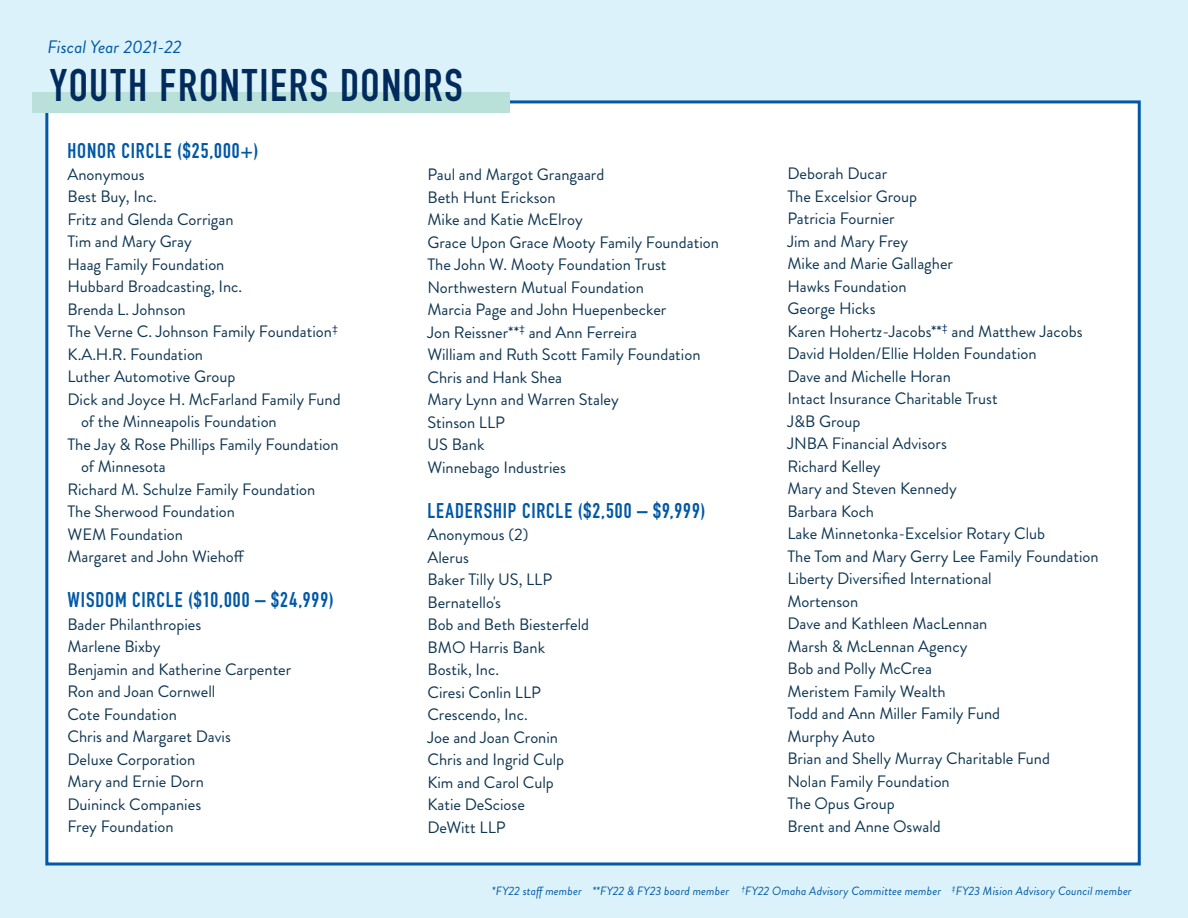
<style>
.page{position:relative;width:1188px;height:918px;background:#dcf2fa}
.page>*{position:absolute;margin:0;border:0;box-sizing:border-box;transform-origin:0 0}
.t1{font:700 45px "DIN Condensed";letter-spacing:.04em;color:#002b5c}
.t2{font:700 21px "DIN Condensed";letter-spacing:.045em;color:#0158a6}
.t3{font:italic 18px "Brandon Grotesque";color:#0158a6}
.Copy{font:16.5px "Brandon Grotesque";color:#0f3651}
.t4{font:italic 12px "Brandon Grotesque";letter-spacing:.01em;color:#0158a6}
</style>
<div class="page">
<div style="left:45px;top:100px;width:1096px;height:766px;background:#fff;border:3px solid #0158a6"></div>
<div style="left:32px;top:92px;width:478px;height:20px;background:#b9e1d9"></div>
<p class="t3" style="left:48px;top:35px;width:136px">Fiscal Year 2021-22</p>
<h1 class="t1" style="left:50px;top:54px;width:415px">YOUTH FRONTIERS DONORS</h1>
<p class="t2" style="left:68px;top:136px;width:192px">HONOR CIRCLE ($25,000+)</p>
<p class="Copy" style="left:68px;top:163px;width:79px">Anonymous</p>
<p class="Copy" style="left:68px;top:185px;width:91px">Best Buy, Inc.</p>
<p class="Copy" style="left:68px;top:208px;width:168px">Fritz and Glenda Corrigan</p>
<p class="Copy" style="left:68px;top:230px;width:126px">Tim and Mary Gray</p>
<p class="Copy" style="left:68px;top:253px;width:158px">Haag Family Foundation</p>
<p class="Copy" style="left:68px;top:275px;width:176px">Hubbard Broadcasting, Inc.</p>
<p class="Copy" style="left:68px;top:298px;width:120px">Brenda L. Johnson</p>
<p class="Copy" style="left:68px;top:320px;width:272px">The Verne C. Johnson Family Foundation<sup>‡</sup></p>
<p class="Copy" style="left:68px;top:343px;width:137px">K.A.H.R. Foundation</p>
<p class="Copy" style="left:68px;top:365px;width:169px">Luther Automotive Group</p>
<p class="Copy" style="left:68px;top:388px;width:275px">Dick and Joyce H. McFarland Family Fund</p>
<p class="Copy" style="left:81px;top:410px;width:197px">of the Minneapolis Foundation</p>
<p class="Copy" style="left:68px;top:433px;width:273px">The Jay &amp; Rose Phillips Family Foundation</p>
<p class="Copy" style="left:81px;top:455px;width:86px">of Minnesota</p>
<p class="Copy" style="left:68px;top:478px;width:249px">Richard M. Schulze Family Foundation</p>
<p class="Copy" style="left:68px;top:500px;width:169px">The Sherwood Foundation</p>
<p class="Copy" style="left:68px;top:523px;width:117px">WEM Foundation</p>
<p class="Copy" style="left:68px;top:545px;width:179px">Margaret and John Wiehoff</p>
<p class="t2" style="left:68px;top:586px;width:268px">WISDOM CIRCLE ($10,000 – $24,999)</p>
<p class="Copy" style="left:68px;top:613px;width:135px">Bader Philanthropies</p>
<p class="Copy" style="left:68px;top:635px;width:95px">Marlene Bixby</p>
<p class="Copy" style="left:68px;top:658px;width:225px">Benjamin and Katherine Carpenter</p>
<p class="Copy" style="left:68px;top:680px;width:149px">Ron and Joan Cornwell</p>
<p class="Copy" style="left:68px;top:703px;width:111px">Cote Foundation</p>
<p class="Copy" style="left:68px;top:725px;width:165px">Chris and Margaret Davis</p>
<p class="Copy" style="left:68px;top:748px;width:129px">Deluxe Corporation</p>
<p class="Copy" style="left:68px;top:770px;width:138px">Mary and Ernie Dorn</p>
<p class="Copy" style="left:68px;top:793px;width:135px">Duininck Companies</p>
<p class="Copy" style="left:68px;top:815px;width:108px">Frey Foundation</p>
<p class="Copy" style="left:428px;top:163px;width:178px">Paul and Margot Grangaard</p>
<p class="Copy" style="left:428px;top:185px;width:130px">Beth Hunt Erickson</p>
<p class="Copy" style="left:428px;top:208px;width:157px">Mike and Katie McElroy</p>
<p class="Copy" style="left:428px;top:230px;width:293px">Grace Upon Grace Mooty Family Foundation</p>
<p class="Copy" style="left:428px;top:253px;width:241px">The John W. Mooty Foundation Trust</p>
<p class="Copy" style="left:428px;top:275px;width:218px">Northwestern Mutual Foundation</p>
<p class="Copy" style="left:428px;top:298px;width:240px">Marcia Page and John Huepenbecker</p>
<p class="Copy" style="left:428px;top:320px;width:211px">Jon Reissner**<sup>‡</sup> and Ann Ferreira</p>
<p class="Copy" style="left:428px;top:343px;width:275px">William and Ruth Scott Family Foundation</p>
<p class="Copy" style="left:428px;top:365px;width:136px">Chris and Hank Shea</p>
<p class="Copy" style="left:428px;top:388px;width:193px">Mary Lynn and Warren Staley</p>
<p class="Copy" style="left:428px;top:410px;width:79px">Stinson LLP</p>
<p class="Copy" style="left:428px;top:433px;width:58px">US Bank</p>
<p class="Copy" style="left:428px;top:455px;width:140px">Winnebago Industries</p>
<p class="t2" style="left:428px;top:496px;width:279px">LEADERSHIP CIRCLE ($2,500 – $9,999)</p>
<p class="Copy" style="left:428px;top:523px;width:102px">Anonymous (2)</p>
<p class="Copy" style="left:428px;top:546px;width:43px">Alerus</p>
<p class="Copy" style="left:428px;top:568px;width:126px">Baker Tilly US, LLP</p>
<p class="Copy" style="left:428px;top:591px;width:75px">Bernatello's</p>
<p class="Copy" style="left:428px;top:613px;width:163px">Bob and Beth Biesterfeld</p>
<p class="Copy" style="left:428px;top:636px;width:119px">BMO Harris Bank</p>
<p class="Copy" style="left:428px;top:658px;width:73px">Bostik, Inc.</p>
<p class="Copy" style="left:428px;top:681px;width:115px">Ciresi Conlin LLP</p>
<p class="Copy" style="left:428px;top:703px;width:102px">Crescendo, Inc.</p>
<p class="Copy" style="left:428px;top:726px;width:132px">Joe and Joan Cronin</p>
<p class="Copy" style="left:428px;top:748px;width:138px">Chris and Ingrid Culp</p>
<p class="Copy" style="left:428px;top:771px;width:128px">Kim and Carol Culp</p>
<p class="Copy" style="left:428px;top:793px;width:99px">Katie DeSciose</p>
<p class="Copy" style="left:428px;top:816px;width:80px">DeWitt LLP</p>
<p class="Copy" style="left:788px;top:162px;width:101px">Deborah Ducar</p>
<p class="Copy" style="left:788px;top:185px;width:131px">The Excelsior Group</p>
<p class="Copy" style="left:788px;top:207px;width:109px">Patricia Fournier</p>
<p class="Copy" style="left:788px;top:230px;width:122px">Jim and Mary Frey</p>
<p class="Copy" style="left:788px;top:252px;width:167px">Mike and Marie Gallagher</p>
<p class="Copy" style="left:788px;top:275px;width:121px">Hawks Foundation</p>
<p class="Copy" style="left:788px;top:297px;width:90px">George Hicks</p>
<p class="Copy" style="left:788px;top:320px;width:297px">Karen Hohertz-Jacobs**<sup>‡</sup> and Matthew Jacobs</p>
<p class="Copy" style="left:788px;top:342px;width:251px">David Holden/Ellie Holden Foundation</p>
<p class="Copy" style="left:788px;top:365px;width:165px">Dave and Michelle Horan</p>
<p class="Copy" style="left:788px;top:387px;width:212px">Intact Insurance Charitable Trust</p>
<p class="Copy" style="left:788px;top:410px;width:74px">J&amp;B Group</p>
<p class="Copy" style="left:788px;top:432px;width:161px">JNBA Financial Advisors</p>
<p class="Copy" style="left:788px;top:455px;width:95px">Richard Kelley</p>
<p class="Copy" style="left:788px;top:477px;width:171px">Mary and Steven Kennedy</p>
<p class="Copy" style="left:788px;top:500px;width:88px">Barbara Koch</p>
<p class="Copy" style="left:788px;top:522px;width:259px">Lake Minnetonka-Excelsior Rotary Club</p>
<p class="Copy" style="left:788px;top:545px;width:313px">The Tom and Mary Gerry Lee Family Foundation</p>
<p class="Copy" style="left:788px;top:567px;width:206px">Liberty Diversified International</p>
<p class="Copy" style="left:788px;top:590px;width:72px">Mortenson</p>
<p class="Copy" style="left:788px;top:612px;width:201px">Dave and Kathleen MacLennan</p>
<p class="Copy" style="left:788px;top:635px;width:181px">Marsh &amp; McLennan Agency</p>
<p class="Copy" style="left:788px;top:657px;width:146px">Bob and Polly McCrea</p>
<p class="Copy" style="left:788px;top:680px;width:160px">Meristem Family Wealth</p>
<p class="Copy" style="left:788px;top:702px;width:214px">Todd and Ann Miller Family Fund</p>
<p class="Copy" style="left:788px;top:725px;width:89px">Murphy Auto</p>
<p class="Copy" style="left:788px;top:747px;width:264px">Brian and Shelly Murray Charitable Fund</p>
<p class="Copy" style="left:788px;top:770px;width:164px">Nolan Family Foundation</p>
<p class="Copy" style="left:788px;top:792px;width:109px">The Opus Group</p>
<p class="Copy" style="left:788px;top:815px;width:155px">Brent and Anne Oswald</p>
<p class="t4" style="left:492px;top:883px;width:641px">*FY22 staff member **FY22 &amp; FY23 board member <sup>†</sup>FY22 Omaha Advisory Committee member <sup>‡</sup>FY23 Mision Advisory Council member</p>
</div>
